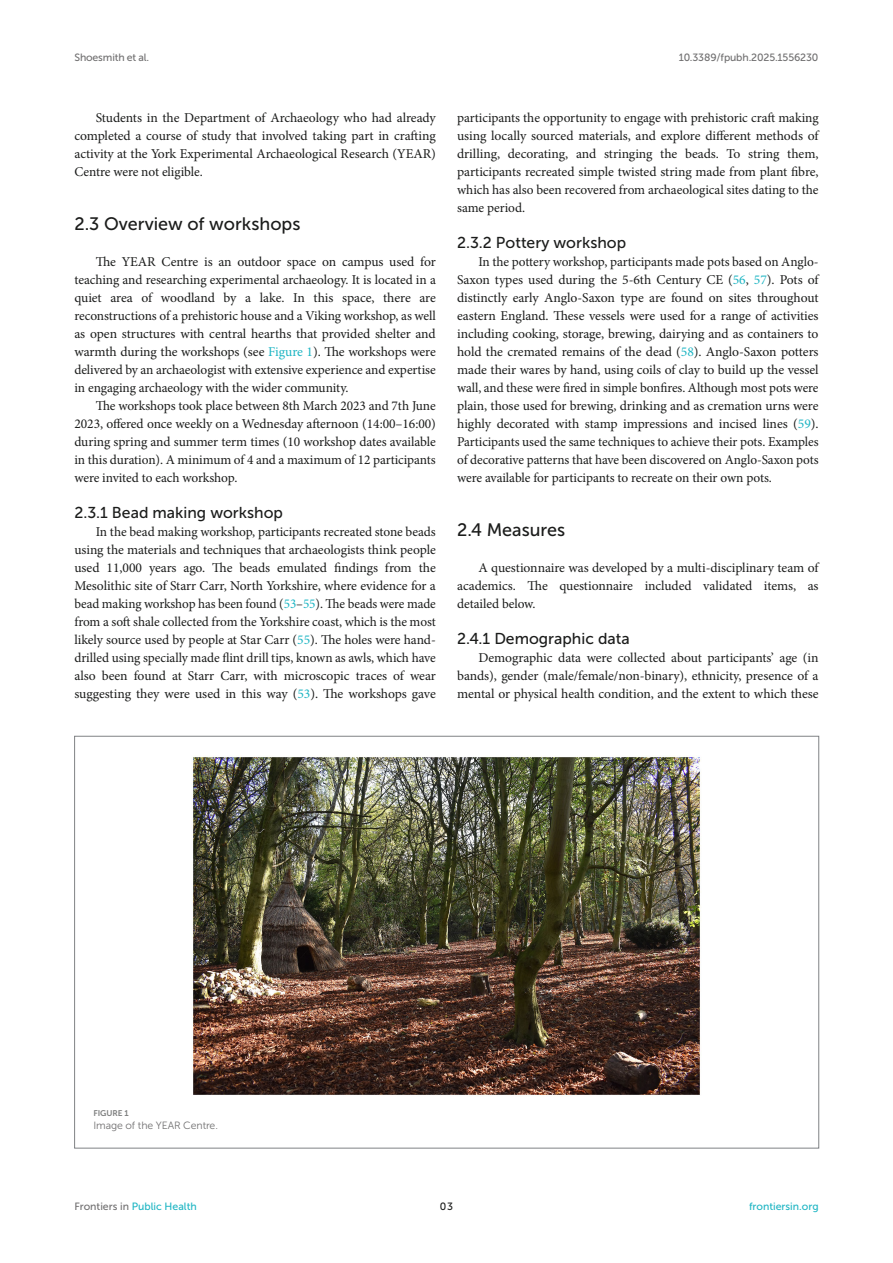
<style>
.page{position:relative;width:893px;height:1263px;background:#fff}
.page>*{position:absolute;margin:0;border:0;box-sizing:border-box;transform-origin:0 0}
.HEAD_2{font:18px "Museo Sans 500";color:#1b1c1b}
.HEAD_3{font:15.75px "Museo Sans 500";color:#1b1c1b}
.TEXT{font:13.5px/18px "Minion Pro";letter-spacing:-.005em;color:#1b1c1b;text-align:justify}
.t1{font:10.5px "Museo Sans 500";letter-spacing:-.015em;color:#706f70}
.t2{font:10.5px "Museo Sans 500";color:#1db5c3}
.FIG_LEG{font:10.5px "Museo Sans 300";letter-spacing:-.01em;color:#706f70}
.t3{font:10.5px "Museo Sans 500";color:#1b1c1b}
.FIG_HD{font:8.25px "Museo Sans 700";letter-spacing:-.01em;color:#7e7f7f}
.s1{color:#1db5c3}
.s2{color:#706f70}
</style>
<div class="page">
<img style="left:193px;top:756px;width:508px;height:339px">
<p class="t1" style="left:74px;top:52px;width:76px">Shoesmith et al.</p>
<p class="t1" style="left:679px;top:52px;width:141px">10.3389/fpubh.2025.1556230</p>
<p class="TEXT" style="left:74px;top:109px;width:363px;text-indent:21px">Students in the Department of Archaeology who had already completed a course of study that involved taking part in crafting activity at the York Experimental Archaeological Research (YEAR)<br>Centre were not eligible.</p>
<p class="HEAD_2" style="left:74px;top:214px;width:228px">2.3 Overview of workshops</p>
<p class="TEXT" style="left:74px;top:253px;width:363px;text-indent:21px">The YEAR Centre is an outdoor space on campus used for teaching and researching experimental archaeology. It is located in a quiet area of woodland by a lake. In this space, there are reconstructions of a prehistoric house and a Viking workshop, as well as open structures with central hearths that provided shelter and warmth during the workshops (see <span class="s1">Figure 1</span>). The workshops were delivered by an archaeologist with extensive experience and expertise in engaging archaeology with the wider community.</p>
<p class="TEXT" style="left:74px;top:397px;width:363px;text-indent:21px">The workshops took place between 8th March 2023 and 7th June 2023, offered once weekly on a Wednesday afternoon (14:00–16:00) during spring and summer term times (10 workshop dates available in this duration). A minimum of 4 and a maximum of 12 participants were invited to each workshop.</p>
<p class="HEAD_3" style="left:74px;top:504px;width:210px">2.3.1 Bead making workshop</p>
<p class="TEXT" style="left:74px;top:523px;width:363px;text-indent:21px">In the bead making workshop, participants recreated stone beads using the materials and techniques that archaeologists think people used 11,000 years ago. The beads emulated findings from the Mesolithic site of Starr Carr, North Yorkshire, where evidence for a bead making workshop has been found (<span class="s1">53</span>–<span class="s1">55</span>). The beads were made from a soft shale collected from the Yorkshire coast, which is the most likely source used by people at Star Carr (<span class="s1">55</span>). The holes were hand&shy;drilled using specially made flint drill tips, known as awls, which have also been found at Starr Carr, with microscopic traces of wear suggesting they were used in this way (<span class="s1">53</span>). The workshops gave</p>
<p class="TEXT" style="left:457px;top:109px;width:363px">participants the opportunity to engage with prehistoric craft making using locally sourced materials, and explore different methods of drilling, decorating, and stringing the beads. To string them, participants recreated simple twisted string made from plant fibre, which has also been recovered from archaeological sites dating to the same period.</p>
<p class="HEAD_3" style="left:457px;top:234px;width:171px">2.3.2 Pottery workshop</p>
<p class="TEXT" style="left:457px;top:253px;width:363px;text-indent:21px">In the pottery workshop, participants made pots based on Anglo-Saxon types used during the 5-6th Century CE (<span class="s1">56</span>, <span class="s1">57</span>). Pots of distinctly early Anglo-Saxon type are found on sites throughout eastern England. These vessels were used for a range of activities including cooking, storage, brewing, dairying and as containers to hold the cremated remains of the dead (<span class="s1">58</span>). Anglo-Saxon potters made their wares by hand, using coils of clay to build up the vessel wall, and these were fired in simple bonfires. Although most pots were plain, those used for brewing, drinking and as cremation urns were highly decorated with stamp impressions and incised lines (<span class="s1">59</span>).<br>Participants used the same techniques to achieve their pots. Examples of decorative patterns that have been discovered on Anglo-Saxon pots were available for participants to recreate on their own pots.</p>
<p class="HEAD_2" style="left:457px;top:520px;width:110px">2.4 Measures</p>
<p class="TEXT" style="left:457px;top:559px;width:363px;text-indent:21px">A questionnaire was developed by a multi-disciplinary team of academics. The questionnaire included validated items, as detailed below.</p>
<p class="HEAD_3" style="left:457px;top:630px;width:174px">2.4.1 Demographic data</p>
<p class="TEXT" style="left:457px;top:649px;width:363px;text-indent:21px">Demographic data were collected about participants’ age (in bands), gender (male/female/non-binary), ethnicity, presence of a mental or physical health condition, and the extent to which these</p>
<p class="FIG_HD" style="left:94px;top:1108px;width:37px">FIGURE 1</p>
<p class="FIG_LEG" style="left:94px;top:1120px;width:126px">Image of the YEAR Centre.</p>
<p class="t2" style="left:74px;top:1200px;width:124px"><span class="s2">Frontiers in</span> Public Health</p>
<p class="t3" style="left:440px;top:1200px;width:15px">03</p>
<p class="t2" style="left:749px;top:1200px;width:71px">frontiersin.org</p>
</div>
